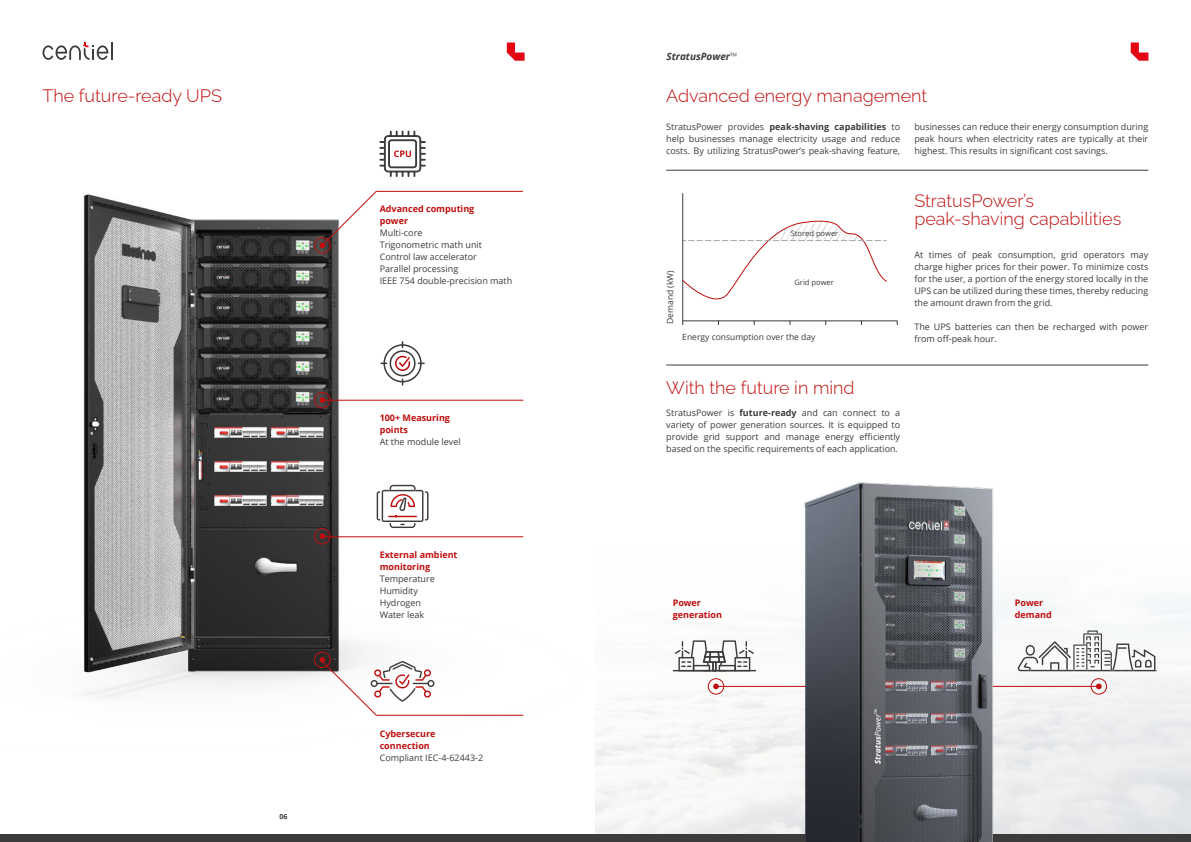
<style>
.page{position:relative;width:1191px;height:842px;background:#fff}
.page>*{position:absolute;margin:0;border:0;box-sizing:border-box;transform-origin:0 0}
.t1{font:300 18px/18px "Raleway";color:#c00d0d}
.t2{font:italic 700 10px "Open Sans";color:#3c3c3b}
.t3{font:9px/12px "Open Sans";color:#3c3c3b;text-align:justify}
.t4{font:700 9px/12px "Open Sans";color:#c00d0d}
.t5{font:8.5px "Open Sans";color:#3c3c3b}
.t6{font:7.6px "Open Sans";color:#3c3c3b}
.t7{font:700 7px "Open Sans";color:#3c3c3b}
.s1{font-weight:300;font-style:normal}
.s2{font-weight:700}
</style>
<div class="page">
<div style="left:0;top:834px;width:1191px;height:8px;background:#3c3c3b"></div>
<svg style="left:683px;top:218px;width:204px;height:93px"></svg>
<hr style="left:682px;top:193px;width:1px;height:132px;background:#3c3c3b">
<hr style="left:682px;top:320px;width:215px;height:1px;background:#3c3c3b">
<img style="left:83px;top:194px;width:441px;height:505px">
<hr style="left:320px;top:400px;width:203px;height:1px;background:#c00d0d">
<hr style="left:320px;top:536px;width:203px;height:1px;background:#c00d0d">
<hr style="left:666px;top:170px;width:482px;height:1px;background:#3c3c3b">
<hr style="left:666px;top:365px;width:482px;height:1px;background:#3c3c3b">
<svg style="left:377px;top:485px;width:51px;height:43px"></svg>
<div style="left:314px;top:652px;width:17px;height:16px;border:1px solid #c00d0d;border-radius:50%"></div>
<svg style="left:319px;top:657px;width:199px;height:59px"></svg>
<div style="left:314px;top:528px;width:17px;height:16px;border:1px solid #c00d0d;border-radius:50%"></div>
<svg style="left:319px;top:533px;width:6px;height:6px"></svg>
<div style="left:314px;top:392px;width:17px;height:16px;border:1px solid #c00d0d;border-radius:50%"></div>
<svg style="left:319px;top:397px;width:6px;height:6px"></svg>
<div style="left:314px;top:237px;width:17px;height:17px;border:1px solid #c00d0d;border-radius:50%"></div>
<svg style="left:319px;top:190px;width:205px;height:59px"></svg>
<svg style="left:379px;top:131px;width:47px;height:46px"></svg>
<svg style="left:1130px;top:43px;width:18px;height:18px"></svg>
<svg style="left:507px;top:43px;width:17px;height:18px"></svg>
<svg style="left:43px;top:43px;width:70px;height:17px"></svg>
<img style="left:518px;top:405px;width:673px;height:437px">
<svg style="left:380px;top:341px;width:45px;height:44px"></svg>
<h1 class="t1" style="left:43px;top:85px;width:181px">The future-ready UPS</h1>
<p class="t7" style="left:279px;top:812px;width:9px">06</p>
<p class="t4" style="left:380px;top:203px;width:96px">Advanced computing power</p>
<p class="t3" style="left:380px;top:227px;width:134px;text-align:left">Multi-core<br>Trigonometric math unit<br>Control law accelerator<br>Parallel processing<br>IEEE 754 double-precision math</p>
<p class="t4" style="left:380px;top:411px;width:72px">100+ Measuring points</p>
<p class="t3" style="left:380px;top:435px;width:82px">At the module level</p>
<p class="t4" style="left:380px;top:549px;width:79px">External ambient monitoring</p>
<p class="t3" style="left:380px;top:573px;width:57px;text-align:left">Temperature<br>Humidity<br>Hydrogen<br>Water leak</p>
<p class="t4" style="left:380px;top:727px;width:57px">Cybersecure connection</p>
<p class="t3" style="left:380px;top:751px;width:105px">Compliant IEC-4-62443-2</p>
<p class="t2" style="left:666px;top:49px;width:72px">StratusPower<span class="s1">™</span></p>
<h1 class="t1" style="left:666px;top:85px;width:262px">Advanced energy management</h1>
<p class="t3" style="left:666px;top:120px;width:235px">StratusPower provides <span class="s2">peak-shaving capabilities</span> to help businesses manage electricity usage and reduce costs. By utilizing StratusPower’s peak-shaving feature,</p>
<p class="t3" style="left:914px;top:120px;width:235px">businesses can reduce their energy consumption during peak hours when electricity rates are typically at their highest. This results in significant cost savings.</p>
<p class="t6" style="left:790px;top:228px;width:49px">Stored power</p>
<p class="t5" style="left:664px;top:324px;width:55px;rotate:-90deg">Demand (kW)</p>
<p class="t6" style="left:794px;top:277px;width:41px">Grid power</p>
<p class="t5" style="left:682px;top:331px;width:135px">Energy consumption over the day</p>
<h1 class="t1" style="left:914px;top:189px;width:208px">StratusPower’s peak-shaving capabilities</h1>
<p class="t3" style="left:914px;top:249px;width:235px">At times of peak consumption, grid operators may charge higher prices for their power. To minimize costs for the user, a portion of the energy stored locally in the UPS can be utilized during these times, thereby reducing the amount drawn from the grid.</p>
<p class="t3" style="left:914px;top:321px;width:235px">The UPS batteries can then be recharged with power from off-peak hour.</p>
<h1 class="t1" style="left:666px;top:377px;width:190px">With the future in mind</h1>
<p class="t3" style="left:666px;top:406px;width:235px">StratusPower is <span class="s2">future-ready</span> and can connect to a variety of power generation sources. It is equipped to provide grid support and manage energy efficiently based on the specific requirements of each application.</p>
<p class="t4" style="left:672px;top:597px;width:51px">Power generation</p>
<p class="t4" style="left:1014px;top:597px;width:38px">Power demand</p>
</div>
